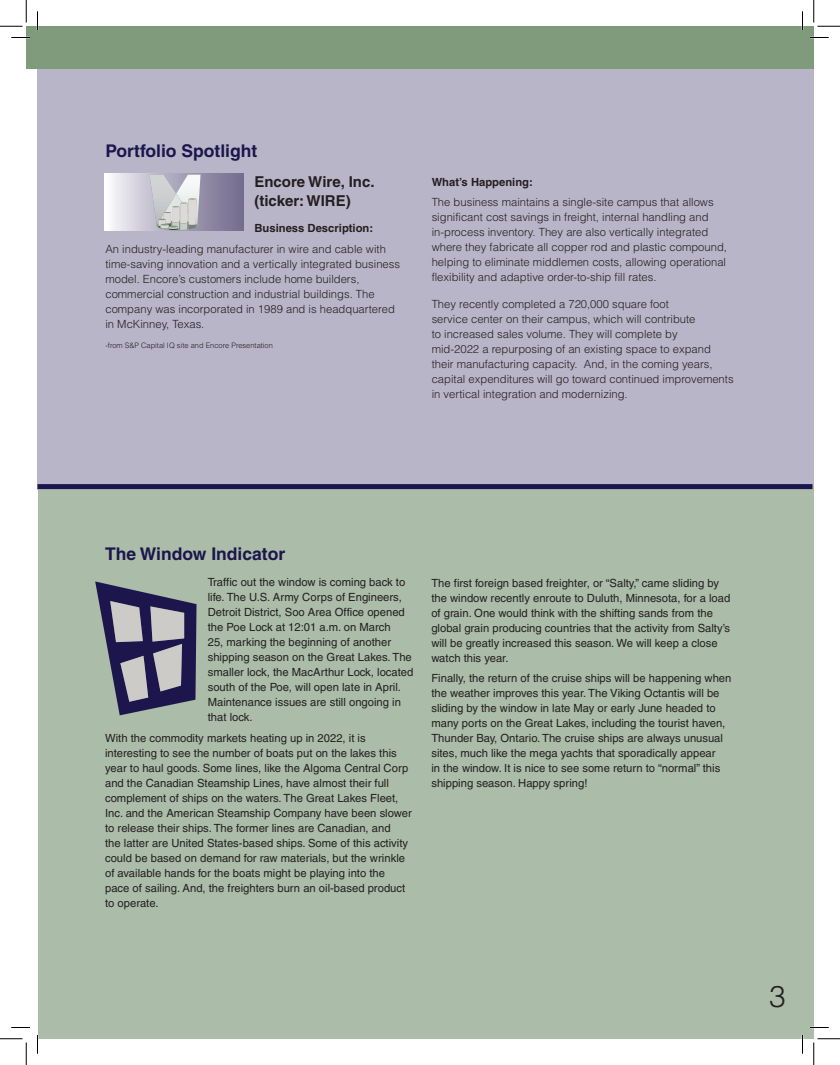
<style>
.page{position:relative;width:840px;height:1065px;background:#fff}
.page>*{position:absolute;margin:0;border:0;box-sizing:border-box;transform-origin:0 0}
.t1{font:300 30px "Helvetica";color:#231f20}
.t2{font:700 17.5px "Helvetica";color:#1c164d}
.t3{font:700 15px/18.8px "Helvetica";color:#231f20}
.t4{font:11.25px/15px "Helvetica";color:#231f20}
.t5{font:300 11.25px/15px "Helvetica";color:#231f20}
.t6{font:700 11.25px "Helvetica";color:#231f20}
.t7{font:300 7.5px "Helvetica";color:#231f20}
</style>
<div class="page">
<div style="left:38px;top:64px;width:776px;height:426px;background:#b9b5c8"></div>
<div style="left:38px;top:487px;width:776px;height:552px;background:#abbca8"></div>
<div style="left:26px;top:26px;width:788px;height:43px;background:#809b7c"></div>
<svg style="left:95px;top:581px;width:102px;height:134px"></svg>
<svg style="left:105px;top:174px;width:138px;height:57px"></svg>
<svg style="left:149px;top:175px;width:52px;height:55px"></svg>
<div style="left:38px;top:484px;width:774px;height:5px;background:#1c164d"></div>
<svg style="left:11px;top:37px;width:19px;height:1px"></svg>
<svg style="left:810px;top:37px;width:19px;height:1px"></svg>
<svg style="left:11px;top:1027px;width:19px;height:1px"></svg>
<svg style="left:810px;top:1027px;width:19px;height:1px"></svg>
<svg style="left:37px;top:11px;width:1px;height:19px"></svg>
<svg style="left:37px;top:1035px;width:1px;height:19px"></svg>
<svg style="left:802px;top:11px;width:1px;height:19px"></svg>
<svg style="left:802px;top:1035px;width:1px;height:19px"></svg>
<svg style="left:0;top:0;width:27px;height:27px"></svg>
<svg style="left:0;top:1039px;width:27px;height:26px"></svg>
<svg style="left:814px;top:0;width:26px;height:27px"></svg>
<svg style="left:814px;top:1039px;width:26px;height:26px"></svg>
<h2 class="t2" style="left:105px;top:140px;width:153px">Portfolio Spotlight</h2>
<h3 class="t3" style="left:254px;top:172px;width:122px">Encore Wire, Inc. (ticker: WIRE)</h3>
<p class="t6" style="left:254px;top:221px;width:120px">Business Description:</p>
<p class="t5" style="left:105px;top:241px;width:296px">An industry-leading manufacturer in wire and cable with time-saving innovation and a vertically integrated business model. Encore’s customers include home builders, commercial construction and industrial buildings. The company was incorporated in 1989 and is headquartered in McKinney, Texas.</p>
<p class="t7" style="left:105px;top:341px;width:169px">-from S&amp;P Capital IQ site and Encore Presentation</p>
<p class="t6" style="left:432px;top:175px;width:103px">What’s Happening:</p>
<p class="t5" style="left:432px;top:195px;width:297px">The business maintains a single-site campus that allows significant cost savings in freight, internal handling and in-process inventory. They are also vertically integrated where they fabricate all copper rod and plastic compound, helping to eliminate middlemen costs, allowing operational flexibility and adaptive order-to-ship fill rates.</p>
<p class="t5" style="left:432px;top:296px;width:303px">They recently completed a 720,000 square foot<br>service center on their campus, which will contribute<br>to increased sales volume. They will complete by<br>mid-2022 a repurposing of an existing space to expand their manufacturing capacity. And, in the coming years, capital expenditures will go toward continued improvements in vertical integration and modernizing.</p>
<h2 class="t2" style="left:105px;top:543px;width:182px">The Window Indicator</h2>
<p class="t4" style="left:208px;top:575px;width:207px">Traffic out the window is coming back to life. The U.S. Army Corps of Engineers, Detroit District, Soo Area Office opened the Poe Lock at 12:01 a.m. on March<br>25, marking the beginning of another shipping season on the Great Lakes. The smaller lock, the MacArthur Lock, located south of the Poe, will open late in April.<br>Maintenance issues are still ongoing in that lock.</p>
<p class="t4" style="left:105px;top:730px;width:308px">With the commodity markets heating up in 2022, it is interesting to see the number of boats put on the lakes this year to haul goods. Some lines, like the Algoma Central Corp and the Canadian Steamship Lines, have almost their full complement of ships on the waters. The Great Lakes Fleet, Inc. and the American Steamship Company have been slower to release their ships. The former lines are Canadian, and<br>the latter are United States-based ships. Some of this activity could be based on demand for raw materials, but the wrinkle of available hands for the boats might be playing into the pace of sailing. And, the freighters burn an oil-based product to operate.</p>
<p class="t4" style="left:431px;top:575px;width:301px">The first foreign based freighter, or “Salty,” came sliding by the window recently enroute to Duluth, Minnesota, for a load of grain. One would think with the shifting sands from the global grain producing countries that the activity from Salty’s will be greatly increased this season. We will keep a close watch this year.</p>
<p class="t4" style="left:431px;top:671px;width:302px">Finally, the return of the cruise ships will be happening when the weather improves this year. The Viking Octantis will be sliding by the window in late May or early June headed to many ports on the Great Lakes, including the tourist haven, Thunder Bay, Ontario. The cruise ships are always unusual sites, much like the mega yachts that sporadically appear<br>in the window. It is nice to see some return to “normal” this shipping season. Happy spring!</p>
<h1 class="t1" style="left:769px;top:978px;width:18px">3</h1>
</div>
